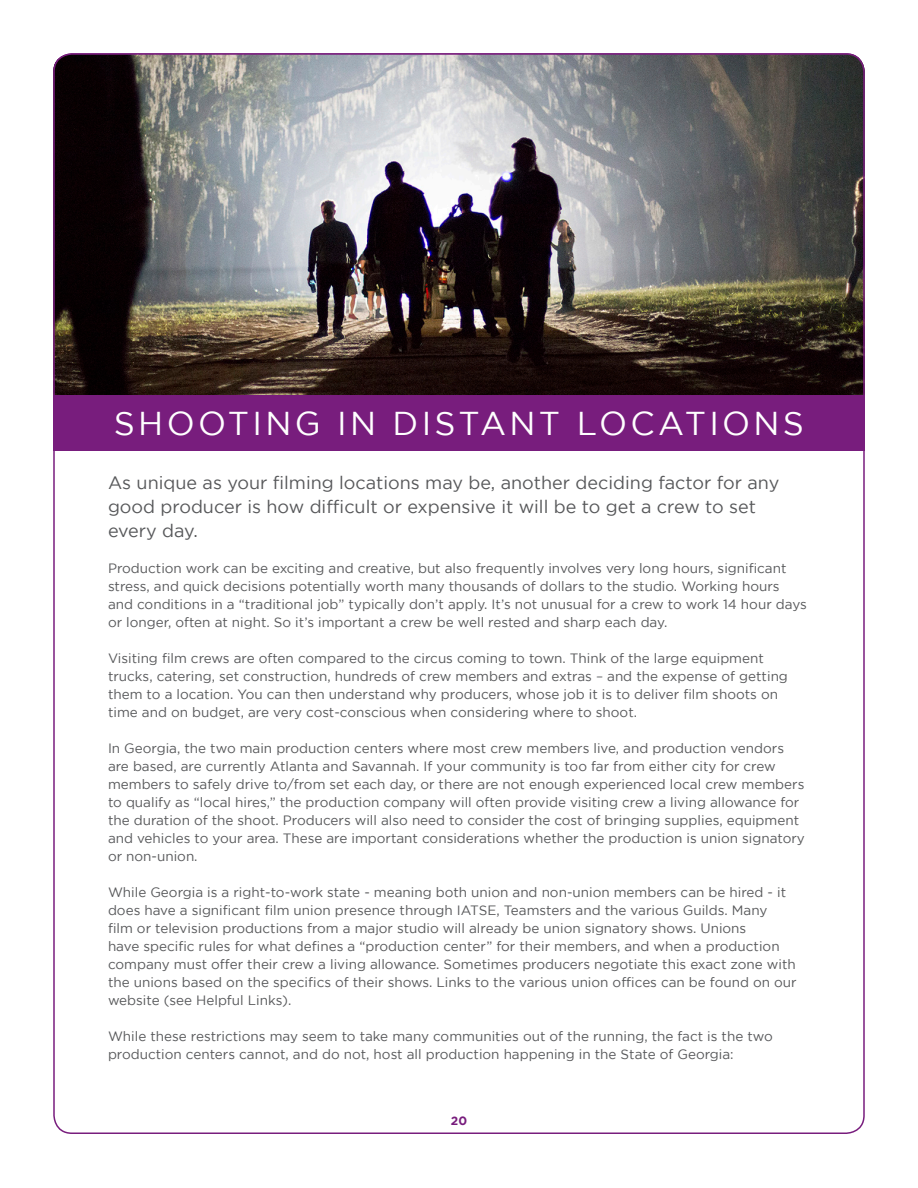
<style>
.page{position:relative;width:918px;height:1188px;background:#fff}
.page>*{position:absolute;margin:0;border:0;box-sizing:border-box;transform-origin:0 0}
.t1{font:33px "Gotham";letter-spacing:.1em;color:#fff}
.t2{font:18px/24px "Gotham";color:#57585a}
.t3{font:13.5px/18px "Gotham";color:#57585a}
.t4{font:700 12px "Gotham";color:#781d7d}
</style>
<div class="page">
<img style="left:53px;top:54px;width:809px;height:341px">
<div style="left:53px;top:395px;width:812px;height:55px;background:#781d7d"></div>
<p class="t1" style="left:114px;top:405px;width:692px">SHOOTING IN DISTANT LOCATIONS</p>
<p class="t2" style="left:108px;top:471px;width:673px">As unique as your filming locations may be, another deciding factor for any good producer is how difficult or expensive it will be to get a crew to set every day.</p>
<p class="t3" style="left:108px;top:559px;width:700px">Production work can be exciting and creative, but also frequently involves very long hours, significant stress, and quick decisions potentially worth many thousands of dollars to the studio. Working hours and conditions in a “traditional job” typically don’t apply. It’s not unusual for a crew to work 14 hour days or longer, often at night. So it’s important a crew be well rested and sharp each day.</p>
<p class="t3" style="left:108px;top:649px;width:681px">Visiting film crews are often compared to the circus coming to town. Think of the large equipment trucks, catering, set construction, hundreds of crew members and extras – and the expense of getting them to a location. You can then understand why producers, whose job it is to deliver film shoots on time and on budget, are very cost-conscious when considering where to shoot.</p>
<p class="t3" style="left:108px;top:739px;width:698px">In Georgia, the two main production centers where most crew members live, and production vendors are based, are currently Atlanta and Savannah. If your community is too far from either city for crew members to safely drive to/from set each day, or there are not enough experienced local crew members to qualify as “local hires,” the production company will often provide visiting crew a living allowance for the duration of the shoot. Producers will also need to consider the cost of bringing supplies, equipment and vehicles to your area. These are important considerations whether the production is union signatory or non-union.</p>
<p class="t3" style="left:108px;top:883px;width:690px">While Georgia is a right-to-work state - meaning both union and non-union members can be hired - it does have a significant film union presence through IATSE, Teamsters and the various Guilds. Many<br>film or television productions from a major studio will already be union signatory shows. Unions<br>have specific rules for what defines a “production center” for their members, and when a production company must offer their crew a living allowance. Sometimes producers negotiate this exact zone with the unions based on the specifics of their shows. Links to the various union offices can be found on our website (see Helpful Links).</p>
<p class="t3" style="left:108px;top:1027px;width:666px">While these restrictions may seem to take many communities out of the running, the fact is the two production centers cannot, and do not, host all production happening in the State of Georgia:</p>
<p class="t4" style="left:451px;top:1114px;width:18px">20</p>
</div>
